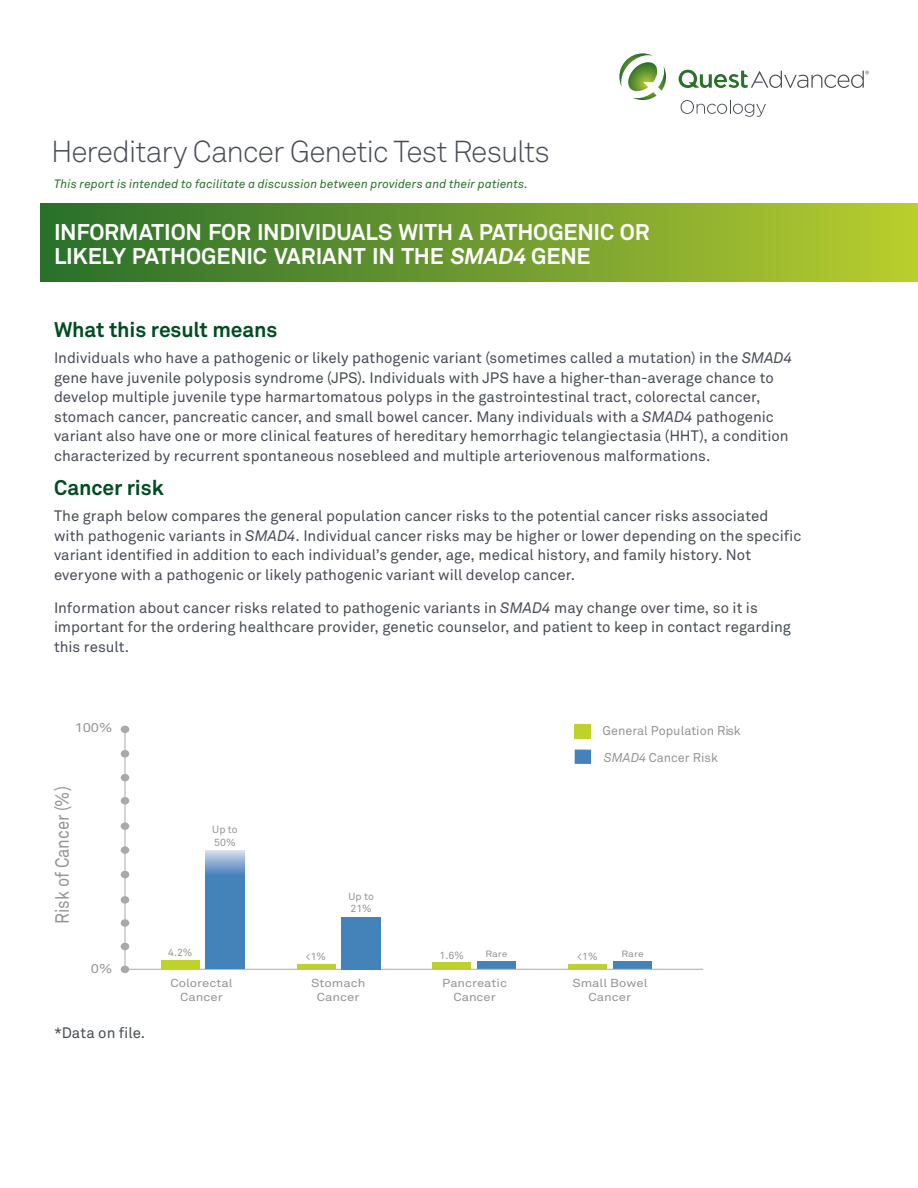
<style>
.page{position:relative;width:918px;height:1188px;background:#fff}
.page>*{position:absolute;margin:0;border:0;box-sizing:border-box;transform-origin:0 0}
.t1{font:300 30px "Akkurat Pro";letter-spacing:-.03em;color:#474c55}
.t2{font:700 22.5px/24px "Akkurat Pro";letter-spacing:-.01em;color:#fff}
.t3{font:700 21px "Akkurat Pro";letter-spacing:-.005em;color:#004c23}
.t4{font:18.9px "Akkurat Pro";color:#939598;scale:.87 1}
.t5{font:15px/19.5px "Akkurat Pro";color:#474c55}
.t6{font:12.6px/26.8px "Akkurat Pro";color:#939598}
.t7{font:12.6px "Akkurat Pro";color:#939598;scale:1.15 1}
.t8{font:italic 12px "Akkurat Pro";letter-spacing:.01em;color:#29712a}
.t9{font:11.4px/13.8px "Akkurat Pro";color:#939598;text-align:center;scale:1.15 1}
.t10{font:11.4px/13.8px "Akkurat Pro";color:#939598;text-align:center;scale:1.13 1}
.t11{font:10.35px/12.5px "Akkurat Pro";color:#939598}
.t12{font:9px "Akkurat Pro";color:#939598;scale:1.15 1}
.s1{font-style:italic}
</style>
<div class="page">
<div style="left:40px;top:204px;width:878px;height:78px;background:linear-gradient(to right,#276c2d,#b7cb30)"></div>
<svg style="left:619px;top:53px;width:47px;height:47px"></svg>
<svg style="left:681px;top:100px;width:85px;height:17px"></svg>
<svg style="left:679px;top:70px;width:190px;height:18px"></svg>
<svg style="left:124px;top:726px;width:579px;height:244px"></svg>
<div style="left:575px;top:750px;width:16px;height:14px;background:#4483ba"></div>
<div style="left:575px;top:724px;width:16px;height:14px;background:#bfd22b"></div>
<div style="left:121px;top:966px;width:8px;height:7px;background:#a7a9ac;border-radius:50%"></div>
<div style="left:121px;top:919px;width:8px;height:8px;background:#a7a9ac;border-radius:50%"></div>
<div style="left:121px;top:871px;width:8px;height:7px;background:#a7a9ac;border-radius:50%"></div>
<div style="left:121px;top:822px;width:8px;height:8px;background:#a7a9ac;border-radius:50%"></div>
<div style="left:121px;top:774px;width:8px;height:7px;background:#a7a9ac;border-radius:50%"></div>
<div style="left:121px;top:726px;width:8px;height:7px;background:#a7a9ac;border-radius:50%"></div>
<div style="left:121px;top:943px;width:8px;height:7px;background:#a7a9ac;border-radius:50%"></div>
<div style="left:121px;top:896px;width:8px;height:8px;background:#a7a9ac;border-radius:50%"></div>
<div style="left:121px;top:846px;width:8px;height:8px;background:#a7a9ac;border-radius:50%"></div>
<div style="left:121px;top:797px;width:8px;height:8px;background:#a7a9ac;border-radius:50%"></div>
<div style="left:121px;top:750px;width:8px;height:7px;background:#a7a9ac;border-radius:50%"></div>
<div style="left:205px;top:875px;width:39px;height:94px;background:#4483ba"></div>
<div style="left:205px;top:851px;width:39px;height:24px;background:linear-gradient(to bottom,#d2d9ec,#4f85bd)"></div>
<div style="left:341px;top:917px;width:40px;height:52px;background:#4483ba"></div>
<div style="left:161px;top:960px;width:39px;height:8px;background:#bfd22b"></div>
<h1 class="t1" style="left:51px;top:133px;width:500px">Hereditary Cancer Genetic Test Results</h1>
<p class="t8" style="left:54px;top:176px;width:476px">This report is intended to facilitate a discussion between providers and their patients.</p>
<h2 class="t2" style="left:54px;top:219px;width:597px">INFORMATION FOR INDIVIDUALS WITH A PATHOGENIC OR<br>LIKELY PATHOGENIC VARIANT IN THE <span class="s1">SMAD4</span> GENE</h2>
<h3 class="t3" style="left:54px;top:316px;width:225px">What this result means</h3>
<p class="t5" style="left:54px;top:348px;width:740px">Individuals who have a pathogenic or likely pathogenic variant (sometimes called a mutation) in the <span class="s1">SMAD4 </span>gene have juvenile polyposis syndrome (JPS). Individuals with JPS have a higher-than-average chance to develop multiple juvenile type harmartomatous polyps in the gastrointestinal tract, colorectal cancer, stomach cancer, pancreatic cancer, and small bowel cancer. Many individuals with a <span class="s1">SMAD4</span> pathogenic variant also have one or more clinical features of hereditary hemorrhagic telangiectasia (HHT), a condition characterized by recurrent spontaneous nosebleed and multiple arteriovenous malformations.</p>
<h3 class="t3" style="left:54px;top:475px;width:111px">Cancer risk</h3>
<p class="t5" style="left:54px;top:506px;width:749px">The graph below compares the general population cancer risks to the potential cancer risks associated with pathogenic variants in <span class="s1">SMAD4</span>. Individual cancer risks may be higher or lower depending on the specific variant identified in addition to each individual’s gender, age, medical history, and family history. Not everyone with a pathogenic or likely pathogenic variant will develop cancer.</p>
<p class="t5" style="left:54px;top:598px;width:738px">Information about cancer risks related to pathogenic variants in <span class="s1">SMAD4</span> may change over time, so it is important for the ordering healthcare provider, genetic counselor, and patient to keep in contact regarding this result.</p>
<p class="t7" style="left:75px;top:720px;width:34px">100%</p>
<p class="t6" style="left:603px;top:717px;width:140px">General Population Risk<br><span class="s1">SMAD4</span> Cancer Risk</p>
<p class="t4" style="left:51px;top:924px;width:160px;rotate:-90deg">Risk of Cancer (%)</p>
<p class="t7" style="left:91px;top:961px;width:20px">0%</p>
<p class="t5" style="left:54px;top:1023px;width:93px">*Data on file.</p>
<p class="t11" style="left:212px;top:823px;width:27px">Up to<br>50%</p>
<p class="t11" style="left:349px;top:890px;width:27px">Up to<br>21%</p>
<p class="t11" style="left:168px;top:946px;width:26px">4.2%</p>
<p class="t11" style="left:440px;top:949px;width:26px">1.6%</p>
<p class="t11" style="left:577px;top:951px;width:22px">&lt;1%</p>
<p class="t12" style="left:485px;top:949px;width:21px">Rare</p>
<p class="t12" style="left:621px;top:949px;width:21px">Rare</p>
<p class="t11" style="left:306px;top:950px;width:22px">&lt;1%</p>
<p class="t9" style="left:311px;top:977px;width:49px">Stomach<br>Cancer</p>
<p class="t9" style="left:170px;top:977px;width:56px">Colorectal<br>Cancer</p>
<p class="t10" style="left:442px;top:977px;width:59px">Pancreatic<br>Cancer</p>
<p class="t9" style="left:572px;top:976px;width:67px">Small Bowel<br>Cancer</p>
</div>
